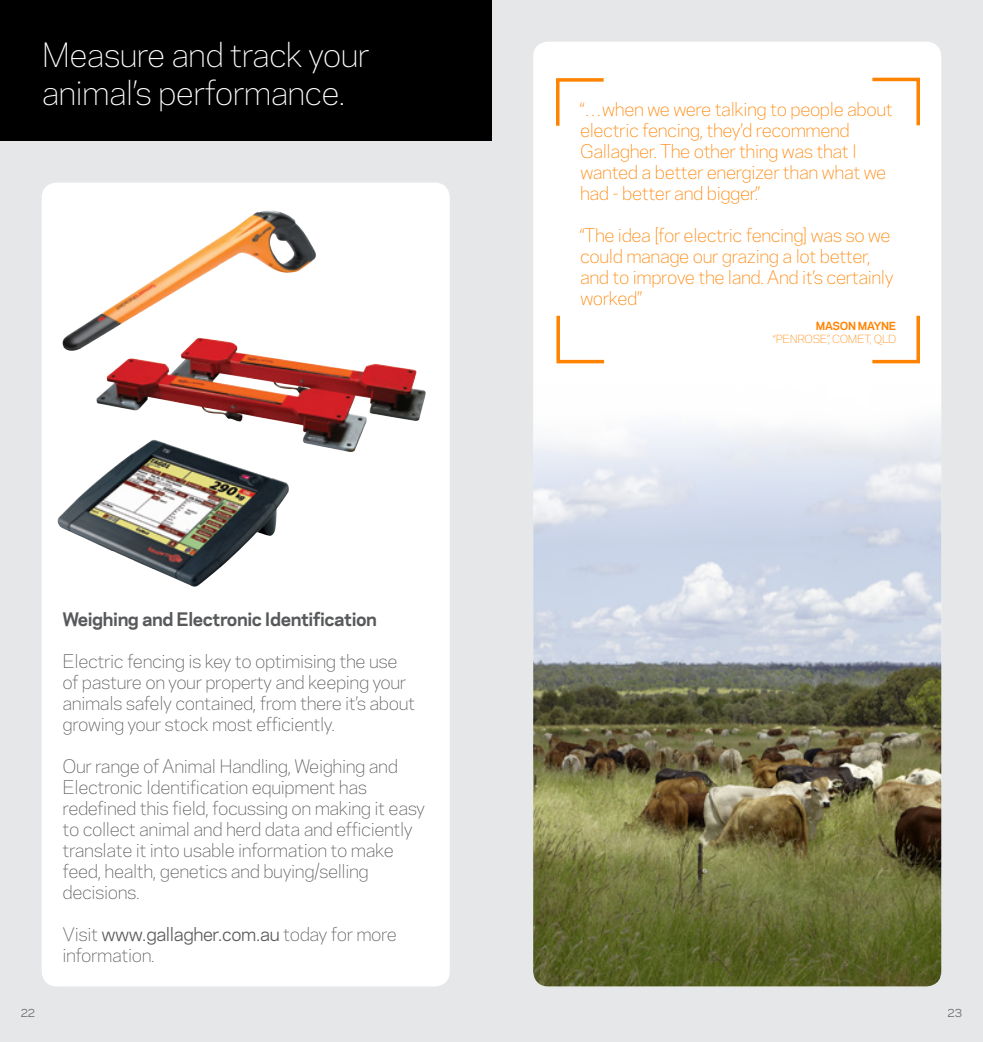
<style>
.page{position:relative;width:983px;height:1042px;background:#fff}
.page>*{position:absolute;margin:0;border:0;box-sizing:border-box;transform-origin:0 0}
.t1{font:300 31.5px/37.8px "Galaxie Polaris";letter-spacing:-.025em;color:#fff}
.t2{font:300 17.5px/21px "Galaxie Polaris";letter-spacing:-.025em;color:#58595b}
.t3{font:300 17.5px/21px "Galaxie Polaris";letter-spacing:-.025em;color:#ff8300}
.t4{font:700 17.5px "Galaxie Polaris";letter-spacing:-.025em;color:#58595b}
.t5{font:300 10.5px "Galaxie Polaris";letter-spacing:-.025em;color:#ff8300}
.t6{font:700 10.5px "Galaxie Polaris";letter-spacing:-.025em;color:#ff8300}
.t7{font:10.5px "Galaxie Polaris";color:#58595b}
.s1{font-weight:400}
</style>
<div class="page">
<div style="left:0;top:0;width:982px;height:1042px;background:#e6e7e8"></div>
<div style="left:0;top:0;width:491px;height:141px;background:#000"></div>
<div style="left:533px;top:42px;width:408px;height:944px;background:#fff;border-radius:15px"></div>
<img style="left:533px;top:422px;width:408px;height:564px">
<div style="left:42px;top:183px;width:407px;height:803px;background:#fff;border-radius:15px"></div>
<svg style="left:556px;top:78px;width:48px;height:48px"></svg>
<svg style="left:872px;top:77px;width:48px;height:49px"></svg>
<svg style="left:556px;top:315px;width:49px;height:49px"></svg>
<svg style="left:872px;top:315px;width:48px;height:49px"></svg>
<img style="left:96px;top:351px;width:330px;height:101px">
<img style="left:63px;top:210px;width:253px;height:141px">
<img style="left:57px;top:440px;width:232px;height:147px">
<h1 class="t1" style="left:42px;top:34px;width:329px">Measure and track your animal’s performance.</h1>
<p class="t4" style="left:63px;top:606px;width:316px">Weighing and Electronic Identification</p>
<p class="t2" style="left:63px;top:650px;width:354px">Electric fencing is key to optimising the use of pasture on your property and keeping your animals safely contained, from there it’s about growing your stock most efficiently.</p>
<p class="t2" style="left:63px;top:755px;width:364px">Our range of Animal Handling, Weighing and Electronic Identification equipment has redefined this field, focussing on making it easy to collect animal and herd data and efficiently translate it into usable information to make feed, health, genetics and buying/selling decisions.</p>
<p class="t2" style="left:63px;top:923px;width:336px">Visit <span class="s1">www.gallagher.com.au</span> today for more information.</p>
<p class="t3" style="left:580px;top:98px;width:314px">“…when we were talking to people about electric fencing, they’d recommend Gallagher. The other thing was that I wanted a better energizer than what we had - better and bigger.”</p>
<p class="t3" style="left:580px;top:224px;width:315px">“The idea [for electric fencing] was so we could manage our grazing a lot better, and to improve the land. And it’s certainly worked”</p>
<p class="t6" style="left:815px;top:318px;width:82px">MASON MAYNE</p>
<p class="t5" style="left:773px;top:331px;width:125px">“PENROSE”, COMET, QLD</p>
<p class="t7" style="left:21px;top:1005px;width:16px">22</p>
<p class="t7" style="left:947px;top:1005px;width:16px">23</p>
</div>
